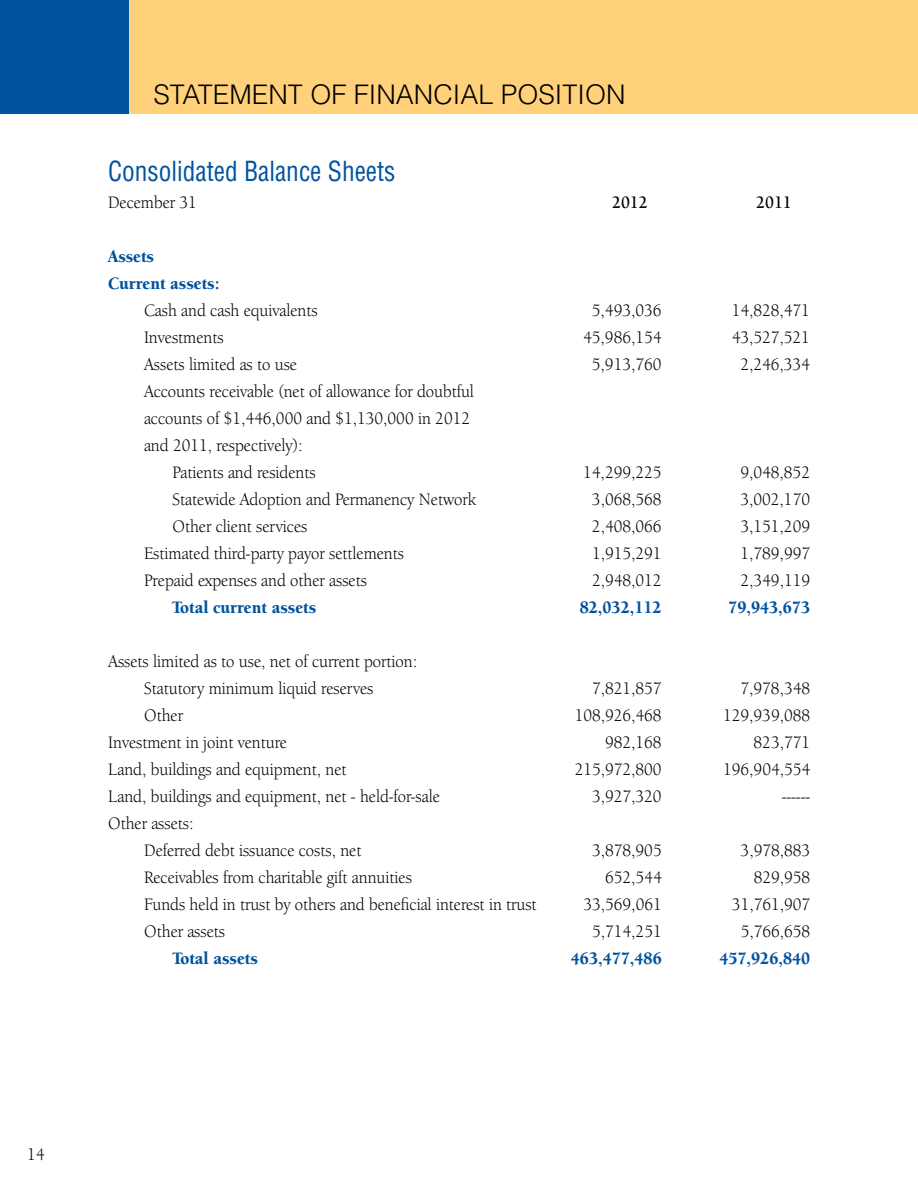
<style>
.page{position:relative;width:918px;height:1188px;background:#fff}
.page>*{position:absolute;margin:0;border:0;box-sizing:border-box;transform-origin:0 0}
.t1{font:300 27px "Helvetica LT Std";color:#000}
.t2{font:condensed 27px "Helvetica LT Std";color:#00539f;scale:.94 1}
.t3{font:18px/27px "Berkeley Oldstyle IT Cby BT";color:#000;text-align:center;scale:.94 1}
.t4{font:900 18px/27px "Berkeley Oldstyle IT Cby BT";color:#00539f;scale:.94 1}
.t5{font:700 18px "Berkeley Oldstyle IT Cby BT";color:#000;scale:.94 1}
</style>
<div class="page">
<div style="left:0;top:0;width:918px;height:113px;background:#ffd17b"></div>
<div style="left:0;top:0;width:128px;height:114px;background:#00539f"></div>
<h1 class="t1" style="left:153px;top:77px;width:474px">STATEMENT OF FINANCIAL POSITION</h1>
<h1 class="t2" style="left:108px;top:155px;width:307px">Consolidated Balance Sheets</h1>
<p class="t3" style="left:108px;top:189px;width:96px">December 31</p>
<p class="t5" style="left:612px;top:192px;width:39px">2012</p>
<p class="t5" style="left:756px;top:192px;width:39px">2011</p>
<p class="t4" style="left:108px;top:243px;width:120px">Assets<br>Current assets:</p>
<p class="t3" style="left:144px;top:297px;width:186px">Cash and cash equivalents</p>
<p class="t3" style="left:592px;top:297px;width:76px">5,493,036</p>
<p class="t3" style="left:732px;top:297px;width:85px">14,828,471</p>
<p class="t3" style="left:144px;top:324px;width:86px">Investments</p>
<p class="t3" style="left:583px;top:324px;width:85px">45,986,154</p>
<p class="t3" style="left:732px;top:324px;width:85px">43,527,521</p>
<p class="t3" style="left:144px;top:351px;width:164px">Assets limited as to use</p>
<p class="t3" style="left:592px;top:351px;width:76px">5,913,760</p>
<p class="t3" style="left:740px;top:351px;width:76px">2,246,334</p>
<p class="t3" style="left:144px;top:378px;width:352px">Accounts receivable (net of allowance for doubtful</p>
<p class="t3" style="left:144px;top:405px;width:348px">accounts of $1,446,000 and $1,130,000 in 2012</p>
<p class="t3" style="left:144px;top:432px;width:170px">and 2011, respectively):</p>
<p class="t3" style="left:173px;top:459px;width:154px">Patients and residents</p>
<p class="t3" style="left:583px;top:459px;width:85px">14,299,225</p>
<p class="t3" style="left:740px;top:459px;width:76px">9,048,852</p>
<p class="t3" style="left:173px;top:486px;width:324px">Statewide Adoption and Permanency Network</p>
<p class="t3" style="left:592px;top:486px;width:76px">3,068,568</p>
<p class="t3" style="left:740px;top:486px;width:76px">3,002,170</p>
<p class="t3" style="left:173px;top:513px;width:145px">Other client services</p>
<p class="t3" style="left:592px;top:513px;width:76px">2,408,066</p>
<p class="t3" style="left:741px;top:513px;width:76px">3,151,209</p>
<p class="t3" style="left:144px;top:540px;width:278px">Estimated third-party payor settlements</p>
<p class="t3" style="left:592px;top:540px;width:76px">1,915,291</p>
<p class="t3" style="left:741px;top:540px;width:76px">1,789,997</p>
<p class="t3" style="left:144px;top:567px;width:239px">Prepaid expenses and other assets</p>
<p class="t3" style="left:592px;top:567px;width:76px">2,948,012</p>
<p class="t3" style="left:741px;top:567px;width:76px">2,349,119</p>
<p class="t4" style="left:173px;top:594px;width:154px">Total current assets</p>
<p class="t4" style="left:580px;top:594px;width:89px">82,032,112</p>
<p class="t4" style="left:728px;top:594px;width:89px">79,943,673</p>
<p class="t3" style="left:108px;top:648px;width:331px">Assets limited as to use, net of current portion:<br>Statutory minimum liquid reserves</p>
<p class="t3" style="left:592px;top:675px;width:76px">7,821,857</p>
<p class="t3" style="left:741px;top:675px;width:76px">7,978,348</p>
<p class="t3" style="left:144px;top:702px;width:43px">Other</p>
<p class="t3" style="left:575px;top:702px;width:94px">108,926,468</p>
<p class="t3" style="left:723px;top:702px;width:94px">129,939,088</p>
<p class="t3" style="left:108px;top:729px;width:192px">Investment in joint venture</p>
<p class="t3" style="left:605px;top:729px;width:62px">982,168</p>
<p class="t3" style="left:754px;top:729px;width:62px">823,771</p>
<p class="t3" style="left:108px;top:756px;width:255px">Land, buildings and equipment, net</p>
<p class="t3" style="left:575px;top:756px;width:94px">215,972,800</p>
<p class="t3" style="left:723px;top:756px;width:94px">196,904,554</p>
<p class="t3" style="left:108px;top:783px;width:354px">Land, buildings and equipment, net - held-for-sale</p>
<p class="t3" style="left:592px;top:783px;width:76px">3,927,320</p>
<p class="t3" style="left:782px;top:783px;width:32px">------</p>
<p class="t3" style="left:144px;top:810px;width:233px;text-align:left;text-indent:-36px">Other assets:<br>Deferred debt issuance costs, net</p>
<p class="t3" style="left:592px;top:837px;width:76px">3,878,905</p>
<p class="t3" style="left:741px;top:837px;width:76px">3,978,883</p>
<p class="t3" style="left:144px;top:864px;width:286px">Receivables from charitable gift annuities</p>
<p class="t3" style="left:605px;top:864px;width:62px">652,544</p>
<p class="t3" style="left:754px;top:864px;width:62px">829,958</p>
<p class="t3" style="left:144px;top:891px;width:419px">Funds held in trust by others and beneficial interest in trust</p>
<p class="t3" style="left:583px;top:891px;width:85px">33,569,061</p>
<p class="t3" style="left:732px;top:891px;width:85px">31,761,907</p>
<p class="t3" style="left:144px;top:918px;width:88px">Other assets</p>
<p class="t3" style="left:592px;top:918px;width:76px">5,714,251</p>
<p class="t3" style="left:741px;top:918px;width:76px">5,766,658</p>
<p class="t4" style="left:173px;top:945px;width:92px">Total assets</p>
<p class="t4" style="left:571px;top:945px;width:98px">463,477,486</p>
<p class="t4" style="left:719px;top:945px;width:98px">457,926,840</p>
<p class="t3" style="left:27px;top:1141px;width:20px">14</p>
</div>
